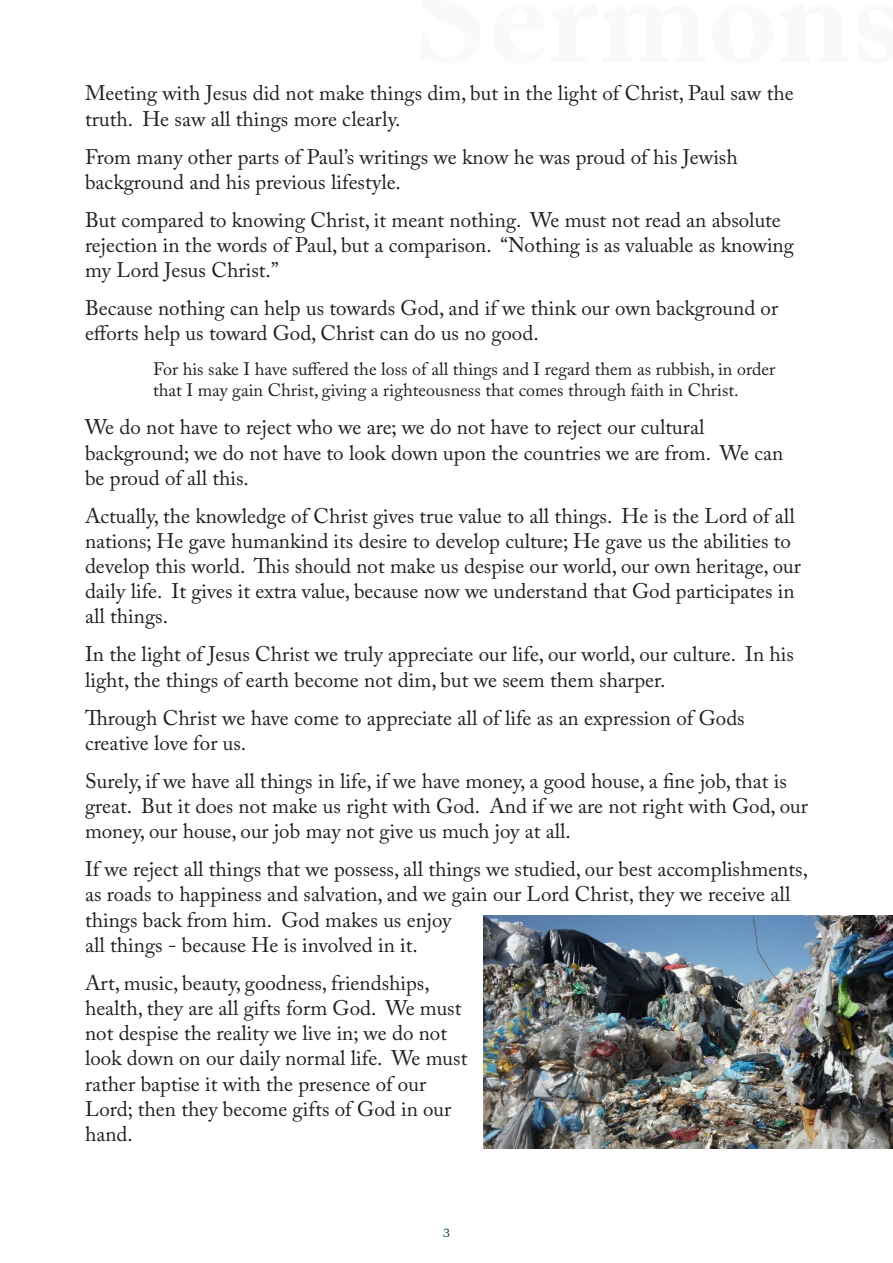
<style>
.page{position:relative;width:893px;height:1263px;background:#fff}
.page>*{position:absolute;margin:0;border:0;box-sizing:border-box;transform-origin:0 0}
.Text_2{font:21px/25.2px "Adobe Caslon Pro";color:#231f20}
.Indent{font:18px/21.6px "Adobe Caslon Pro";color:#231f20}
.t1{font:12px "Bookman Old Style";color:#034958}
</style>
<div class="page">
<img style="left:483px;top:915px;width:410px;height:233px">
<p class="Text_2" style="left:85px;top:81px;width:710px">Meeting with Jesus did not make things dim, but in the light of Christ, Paul saw the truth. He saw all things more clearly.</p>
<p class="Text_2" style="left:85px;top:144px;width:654px">From many other parts of Pauls’ writings we know he was proud of his Jewish background and his previous lifestyle.</p>
<p class="Text_2" style="left:85px;top:207px;width:710px">But compared to knowing Christ it, meant nothing. We must not read an absolute rejection in the words of Paul, but a comparison. “Nothing is as valuable as knowing my Lord Jesus Christ “.</p>
<p class="Text_2" style="left:85px;top:295px;width:695px">Because nothing can help us towards God, and if we think our own background or efforts help us toward God, Christ can do us no good.</p>
<p class="Indent" style="left:153px;top:358px;width:624px">For his sake I have suffered the loss of all things and I regard them as rubbish in, order that I may gain Christ, giving a righteousness that comes through faith in Christ.</p>
<p class="Text_2" style="left:85px;top:414px;width:700px">We do not have to reject who we are; we do not have to reject our cultural background; we do not have to look down upon the countries we are from. We can be proud of all this.</p>
<p class="Text_2" style="left:85px;top:503px;width:717px">Actually, the knowledge of Christ gives true value to all things. He is the Lord of all nations; He gave humankind its desire to develop culture; He gave us the abilities to develop this world. This should not make us despise our world, our own heritage, our daily life. It gives it extra value, because now we understand that God participates in all things.</p>
<p class="Text_2" style="left:85px;top:642px;width:710px">In the light ofJesus Christ we truly appreciate our life, our world, our culture. In his light, the things of earth become not dim, but we seem them sharper.</p>
<p class="Text_2" style="left:85px;top:705px;width:661px">Through Christ we have come to appreciate all of life as an expression of Gods creative love for us.</p>
<p class="Text_2" style="left:85px;top:768px;width:724px">Surely if, we have all things in life if, we have money a, good house a, fine job, that is great. But it does not make us right with God. And if we are not right with God, our money, our house, our job may not give us much joy at all.</p>
<p class="Text_2" style="left:85px;top:856px;width:724px">If we reject all things that we possess, all things we studied, our best accomplishments, as roads to happiness and salvation, and we gain our Lord Christ, they we receive all things back from him. God makes us enjoy<br>all things - because He is involved in .i t</p>
<p class="Text_2" style="left:85px;top:970px;width:384px">Art, music, beauty, goodness, friendships, health, they are all gifts form God. We must not despise the reality we live in; we do not look down on our daily normal life. We must rather baptise it with the presence of our Lord; then they become gifts of God in our hand.</p>
<p class="t1" style="left:443px;top:1225px;width:9px">3</p>
</div>
